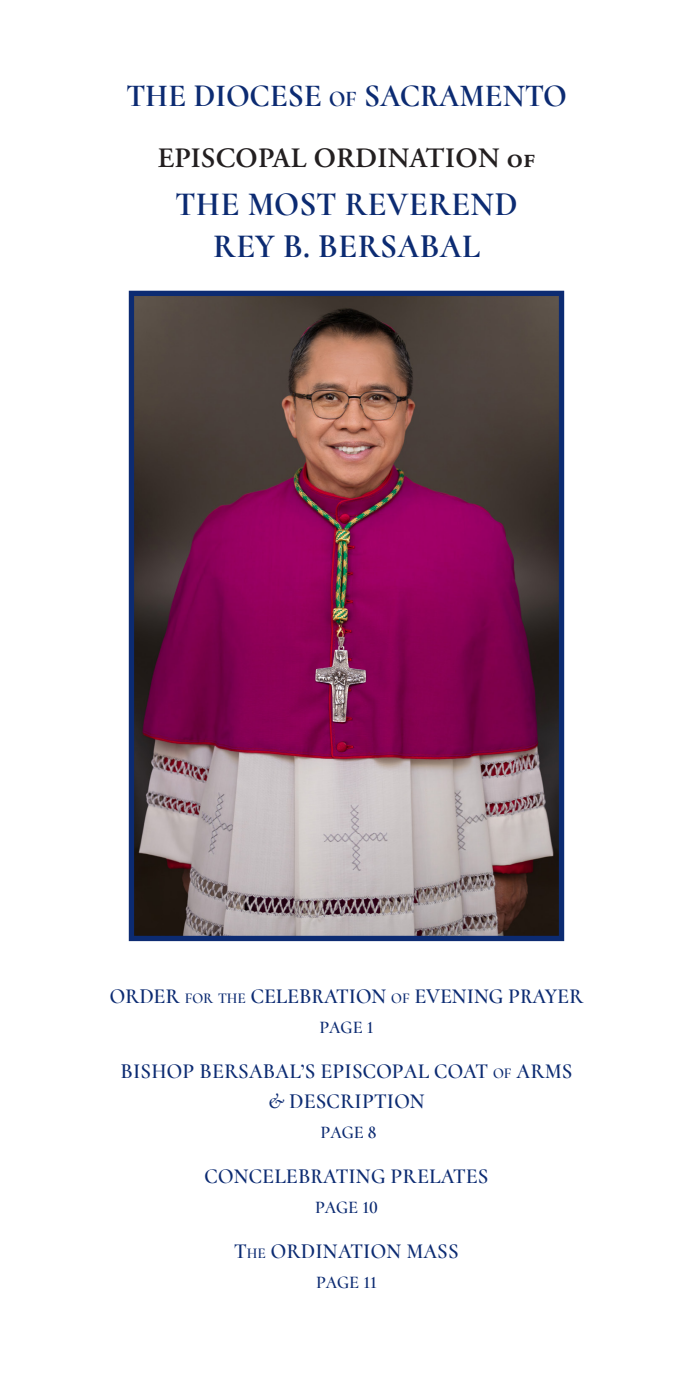
<style>
.page{position:relative;width:693px;height:1386px;background:#fff}
.page>*{position:absolute;margin:0;border:0;box-sizing:border-box;transform-origin:0 0}
.LIT_SECTIONS{font:700 33.25px/42px "Cormorant Upright";letter-spacing:.01em;color:#0c2b72;text-align:center}
.MAIN_TITLE{font:700 31.5px "Cormorant Upright";color:#0c2b72}
.MAIN_TITLE-2{font:600 28px "Adobe Garamond Pro";letter-spacing:.015em;color:#231f20}
.t1{font:600 21px/29.8px "Cormorant Upright";letter-spacing:.01em;color:#0c2b72;text-align:center}
.t2{font:600 21px "Cormorant Upright";color:#0c2b72}
.t3{font:600 17.5px "Cormorant Upright";color:#0c2b72}
.s1{font-size:22.05px}
.s2{font-size:14.7px}
.s3{font-style:inherit}
</style>
<div class="page">
<img style="left:135px;top:297px;width:423px;height:638px">
<div style="left:129px;top:291px;width:435px;height:650px;border:5px solid #0c2b72"></div>
<p class="MAIN_TITLE" style="left:126px;top:77px;width:442px">THE DIOCESE <span class="s1">of</span> SACRAMENTO</p>
<p class="MAIN_TITLE-2" style="left:158px;top:142px;width:379px">EPISCOPAL ORDINATION of</p>
<p class="LIT_SECTIONS" style="left:176px;top:183px;width:343px">THE MOST REVEREND<br>REY B. BERSABAL</p>
<p class="t2" style="left:110px;top:984px;width:475px">ORDER <span class="s2">FOR THE</span> CELEBRATION <span class="s2">OF</span> EVENING PRAYER</p>
<p class="t3" style="left:319px;top:1017px;width:56px">PAGE 1</p>
<p class="t1" style="left:121px;top:1057px;width:453px">BISHOP BERSABAL’S EPISCOPAL COAT <span class="s2">OF</span> ARMS &amp; DESCRIPTION</p>
<p class="t3" style="left:321px;top:1122px;width:57px">PAGE 8</p>
<p class="t1" style="left:205px;top:1162px;width:285px">CONCELEBRATING PRELATES</p>
<p class="t3" style="left:315px;top:1197px;width:64px">PAGE 10</p>
<p class="t1" style="left:234px;top:1237px;width:226px"><span class="s3">T</span><span class="s2">HE</span> ORDINATION MASS</p>
<p class="t3" style="left:316px;top:1272px;width:62px">PAGE 11</p>
</div>
